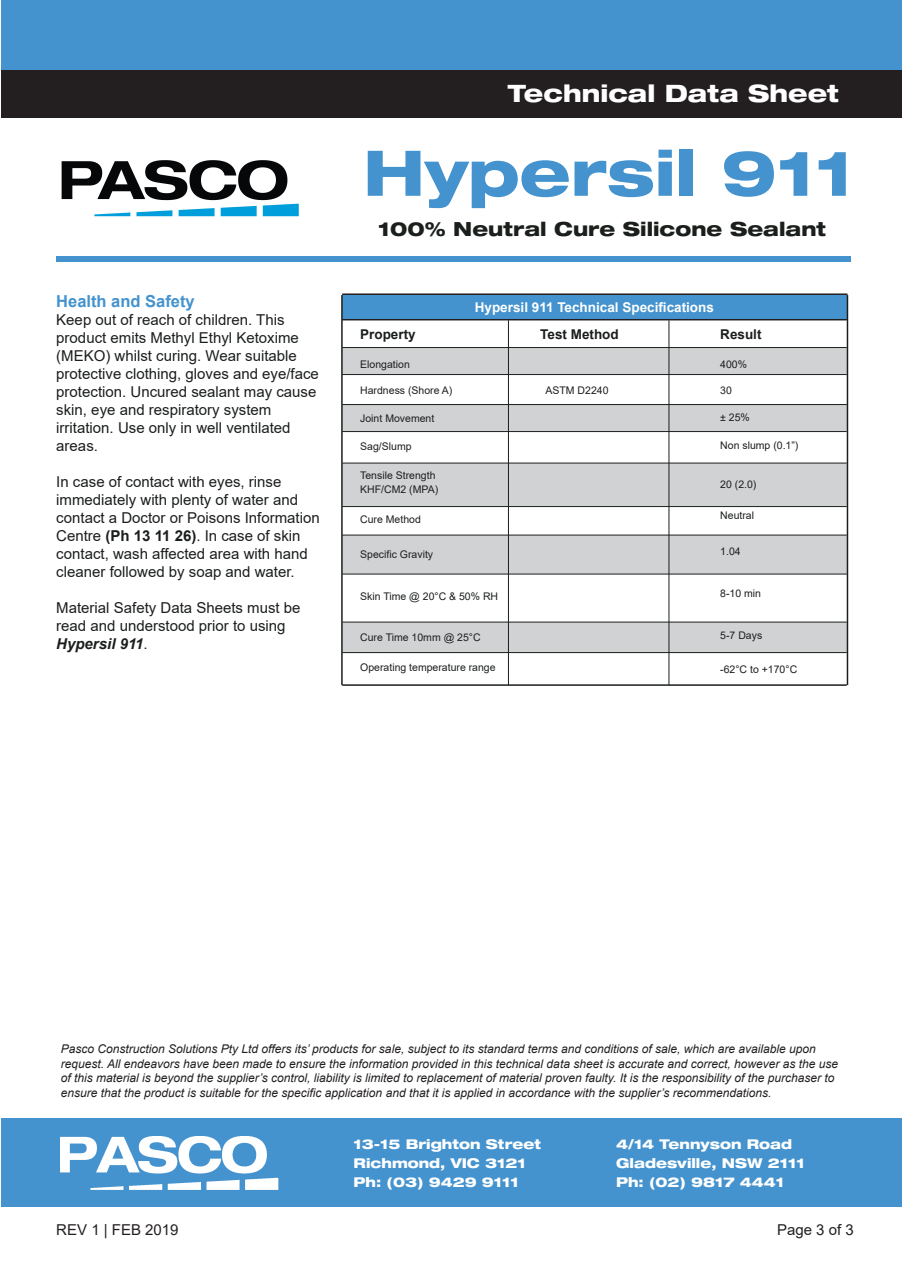
<style>
.page{position:relative;width:902px;height:1272px;background:#fff}
.page>*{position:absolute;margin:0;border:0;box-sizing:border-box;transform-origin:0 0}
.t1{font:800 expanded 63px "Helvetica Neue LT Std";color:#4493ce}
.t2{font:800 expanded 24px "Helvetica Neue LT Std";color:#fff}
.t3{font:800 expanded 19.5px "Helvetica Neue LT Std";color:#1b1f1c}
.t4{font:700 16.5px "Arial";color:#4493ce}
.t5{font:15px/18px "Arial";color:#1b1f1c}
.t6{font:15px "Arial";color:#231f20}
.t7{font:800 expanded 13.5px/19.2px "Helvetica Neue LT Std";color:#fff}
.t8{font:700 13.5px "Arial";color:#fff}
.t9{font:700 13.5px "Arial";color:#1b1f1c}
.t10{font:italic 12px/14.4px "Arial";color:#231f20}
.t11{font:10.5px/14.1px "Arial";color:#1b1f1c}
.s1{font-weight:700}
.s2{font-weight:700;font-style:italic}
</style>
<div class="page">
<div style="left:342px;top:295px;width:505px;height:24px;background:#4493ce"></div>
<div style="left:342px;top:622px;width:505px;height:30px;background:#d1d2d4"></div>
<div style="left:342px;top:535px;width:505px;height:39px;background:#d1d2d4"></div>
<div style="left:342px;top:463px;width:505px;height:43px;background:#d1d2d4"></div>
<div style="left:342px;top:405px;width:505px;height:26px;background:#d1d2d4"></div>
<div style="left:1px;top:1118px;width:901px;height:89px;background:#4493ce"></div>
<div style="left:1px;top:0;width:901px;height:94px;background:#4493ce"></div>
<div style="left:56px;top:256px;width:795px;height:6px;background:#4493ce"></div>
<img style="left:61px;top:1137px;width:217px;height:53px">
<img style="left:61px;top:160px;width:238px;height:57px">
<div style="left:1px;top:70px;width:901px;height:47px;background:#231f20"></div>
<div style="left:342px;top:348px;width:505px;height:26px;background:#d1d2d4"></div>
<hr style="left:342px;top:319px;width:505px;height:1px;background:#231f20">
<hr style="left:342px;top:347px;width:505px;height:1px;background:#1b1f1c">
<hr style="left:342px;top:374px;width:505px;height:1px;background:#1b1f1c">
<hr style="left:342px;top:404px;width:505px;height:1px;background:#1b1f1c">
<hr style="left:342px;top:431px;width:505px;height:1px;background:#1b1f1c">
<hr style="left:342px;top:463px;width:505px;height:1px;background:#1b1f1c">
<hr style="left:342px;top:506px;width:505px;height:1px;background:#1b1f1c">
<hr style="left:342px;top:535px;width:505px;height:1px;background:#1b1f1c">
<hr style="left:342px;top:574px;width:505px;height:1px;background:#1b1f1c">
<hr style="left:342px;top:622px;width:505px;height:1px;background:#1b1f1c">
<hr style="left:342px;top:652px;width:505px;height:1px;background:#1b1f1c">
<hr style="left:342px;top:684px;width:505px;height:2px;background:#1b1f1c">
<hr style="left:508px;top:320px;width:1px;height:365px;background:#1b1f1c">
<hr style="left:669px;top:320px;width:1px;height:365px;background:#1b1f1c">
<hr style="left:341px;top:295px;width:2px;height:390px;background:#1b1f1c">
<hr style="left:847px;top:295px;width:1px;height:390px;background:#1b1f1c">
<hr style="left:342px;top:293px;width:505px;height:2px;background:#231f20">
<h2 class="t2" style="left:508px;top:78px;width:333px">Technical Data Sheet</h2>
<h3 class="t4" style="left:56px;top:289px;width:140px">Health and Safety</h3>
<p class="t5" style="left:56px;top:310px;width:264px">Keep out of reach of children. This product emits Methyl Ethyl Ketoxime (MEKO) whilst curing. Wear suitable protective clothing, gloves and eye/face protection. Uncured sealant may cause skin, eye and respiratory system irritation. Use only in well ventilated areas.</p>
<p class="t5" style="left:56px;top:472px;width:265px">In case of contact with eyes, rinse immediately with plenty of water and contact a Doctor or Poisons Information Centre <span class="s1">(Ph 13 11 26)</span>. In case of skin contact, wash affected area with hand cleaner followed by soap and water.</p>
<p class="t5" style="left:56px;top:598px;width:246px">Material Safety Data Sheets must be read and understood prior to using<br><span class="s2">Hypersil 911</span>.</p>
<h1 class="t1" style="left:363px;top:133px;width:492px">Hypersil 911</h1>
<h3 class="t3" style="left:378px;top:217px;width:450px">100% Neutral Cure Silicone Sealant</h3>
<p class="t8" style="left:475px;top:298px;width:241px">Hypersil 911 Technical Specifications</p>
<p class="t9" style="left:540px;top:325px;width:80px">Test Method</p>
<p class="t9" style="left:360px;top:325px;width:57px">Property</p>
<p class="t11" style="left:360px;top:357px;width:51px">Elongation</p>
<p class="t11" style="left:360px;top:383px;width:94px">Hardness (Shore A)</p>
<p class="t11" style="left:360px;top:411px;width:76px">Joint Movement</p>
<p class="t11" style="left:360px;top:440px;width:53px">Sag/Slump</p>
<p class="t11" style="left:360px;top:468px;width:79px">Tensile Strength<br>KHF/CM2 (MPA)</p>
<p class="t11" style="left:360px;top:512px;width:62px">Cure Method</p>
<p class="t11" style="left:360px;top:547px;width:74px">Specific Gravity</p>
<p class="t11" style="left:360px;top:589px;width:139px">Skin Time @ 20°C &amp; 50% RH</p>
<p class="t11" style="left:360px;top:630px;width:122px">Cure Time 10mm @ 25°C</p>
<p class="t11" style="left:360px;top:660px;width:137px">Operating temperature range</p>
<p class="t9" style="left:720px;top:325px;width:43px">Result</p>
<p class="t11" style="left:720px;top:357px;width:28px">400%</p>
<p class="t11" style="left:720px;top:383px;width:13px">30</p>
<p class="t11" style="left:720px;top:410px;width:31px">± 25%</p>
<p class="t11" style="left:720px;top:438px;width:80px">Non slump (0.1”)</p>
<p class="t11" style="left:720px;top:477px;width:38px">20 (2.0)</p>
<p class="t11" style="left:720px;top:509px;width:35px">Neutral</p>
<p class="t11" style="left:720px;top:544px;width:22px">1.04</p>
<p class="t11" style="left:720px;top:586px;width:42px">8-10 min</p>
<p class="t11" style="left:720px;top:628px;width:44px">5-7 Days</p>
<p class="t11" style="left:720px;top:662px;width:78px">-62°C to +170°C</p>
<p class="t11" style="left:545px;top:383px;width:65px">ASTM D2240</p>
<p class="t10" style="left:61px;top:1042px;width:779px">Pasco Construction Solutions Pty Ltd offers its’ products for sale, subject to its standard terms and conditions of sale, which are available upon request. All endeavors have been made to ensure the information provided in this technical data sheet is accurate and correct, however as the use of this material is beyond the supplier’s control, liability is limited to replacement of material proven faulty. It is the responsibility of the purchaser to ensure that the product is suitable for the specific application and that it is applied in accordance with the supplier’s recommendations.</p>
<p class="t7" style="left:354px;top:1134px;width:189px">13-15 Brighton Street<br>Richmond, VIC 3121<br>Ph: (03) 9429 9111</p>
<p class="t7" style="left:616px;top:1134px;width:190px">4/14 Tennyson Road<br>Gladesville, NSW 2111<br>Ph: (02) 9817 4441</p>
<p class="t6" style="left:56px;top:1219px;width:124px">REV 1 | FEB 2019</p>
<p class="t6" style="left:777px;top:1219px;width:78px">Page 3 of 3</p>
</div>
